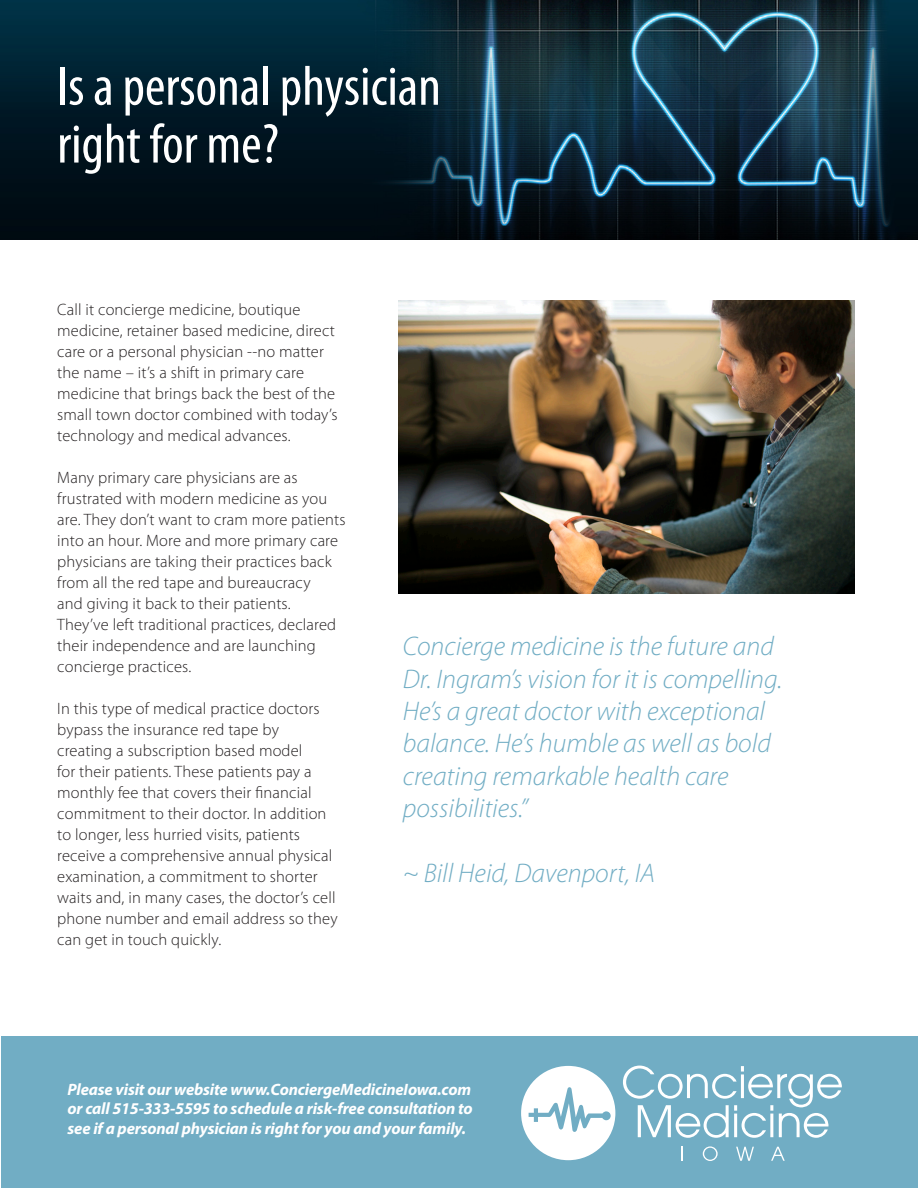
<style>
.page{position:relative;width:918px;height:1188px;background:#fff}
.page>*{position:absolute;margin:0;border:0;box-sizing:border-box;transform-origin:0 0}
.t1{font:condensed 56.25px/57.8px "Myriad Pro";color:#fff}
.t2{font:italic 300 27px/32.4px "Myriad Pro";color:#71adc4}
.t3{font:300 16.5px/21px "Myriad Pro";letter-spacing:.01em;color:#231f20}
.t4{font:italic 700 16.5px/19.5px "Myriad Pro";letter-spacing:-.01em;color:#fff;text-align:justify}
</style>
<div class="page">
<img style="left:0;top:0;width:918px;height:240px">
<div style="left:1px;top:1037px;width:917px;height:151px;background:#71adc4"></div>
<svg style="left:521px;top:1066px;width:94px;height:94px"></svg>
<svg style="left:623px;top:1066px;width:219px;height:72px"></svg>
<svg style="left:681px;top:1147px;width:2px;height:14px"></svg>
<svg style="left:703px;top:1146px;width:15px;height:15px"></svg>
<svg style="left:736px;top:1147px;width:18px;height:14px"></svg>
<svg style="left:771px;top:1147px;width:14px;height:14px"></svg>
<img style="left:399px;top:300px;width:456px;height:294px">
<p class="t1" style="left:57px;top:57px;width:385px">Is a personal physician right for me?</p>
<p class="t3" style="left:57px;top:299px;width:282px">Call it concierge medicine, boutique medicine, retainer based medicine, direct care or a personal physician --no matter the name – it’s a shift in primary care medicine that brings back the best of the small town doctor combined with today’s technology and medical advances.</p>
<p class="t3" style="left:57px;top:467px;width:290px">Many primary care physicians are as frustrated with modern medicine as you are. They don’t want to cram more patients into an hour. More and more primary care physicians are taking their practices back from all the red tape and bureaucracy<br>and giving it back to their patients.<br>They’ve left traditional practices, declared their independence and are launching concierge practices.</p>
<p class="t3" style="left:57px;top:698px;width:282px">In this type of medical practice doctors bypass the insurance red tape by creating a subscription based model<br>for their patients. These patients pay a monthly fee that covers their financial commitment to their doctor. In addition to longer, less hurried visits, patients receive a comprehensive annual physical examination, a commitment to shorter waits and, in many cases, the doctor’s cell phone number and email address so they can get in touch quickly.</p>
<p class="t2" style="left:403px;top:630px;width:381px">Concierge medicine is the future and Dr. Ingram’s vision for it is compelling.<br>He’s a great doctor with exceptional balance. He’s humble as well as bold creating remarkable health care possibilities.”</p>
<p class="t2" style="left:403px;top:857px;width:254px">~ Bill Heid, Davenport, IA</p>
<p class="t4" style="left:68px;top:1079px;width:407px">Please visit our website www.ConciergeMedicineIowa.com or call 515-333-5595 to schedule a risk-free consultation to see if a personal physician is right for you and your family.</p>
</div>
